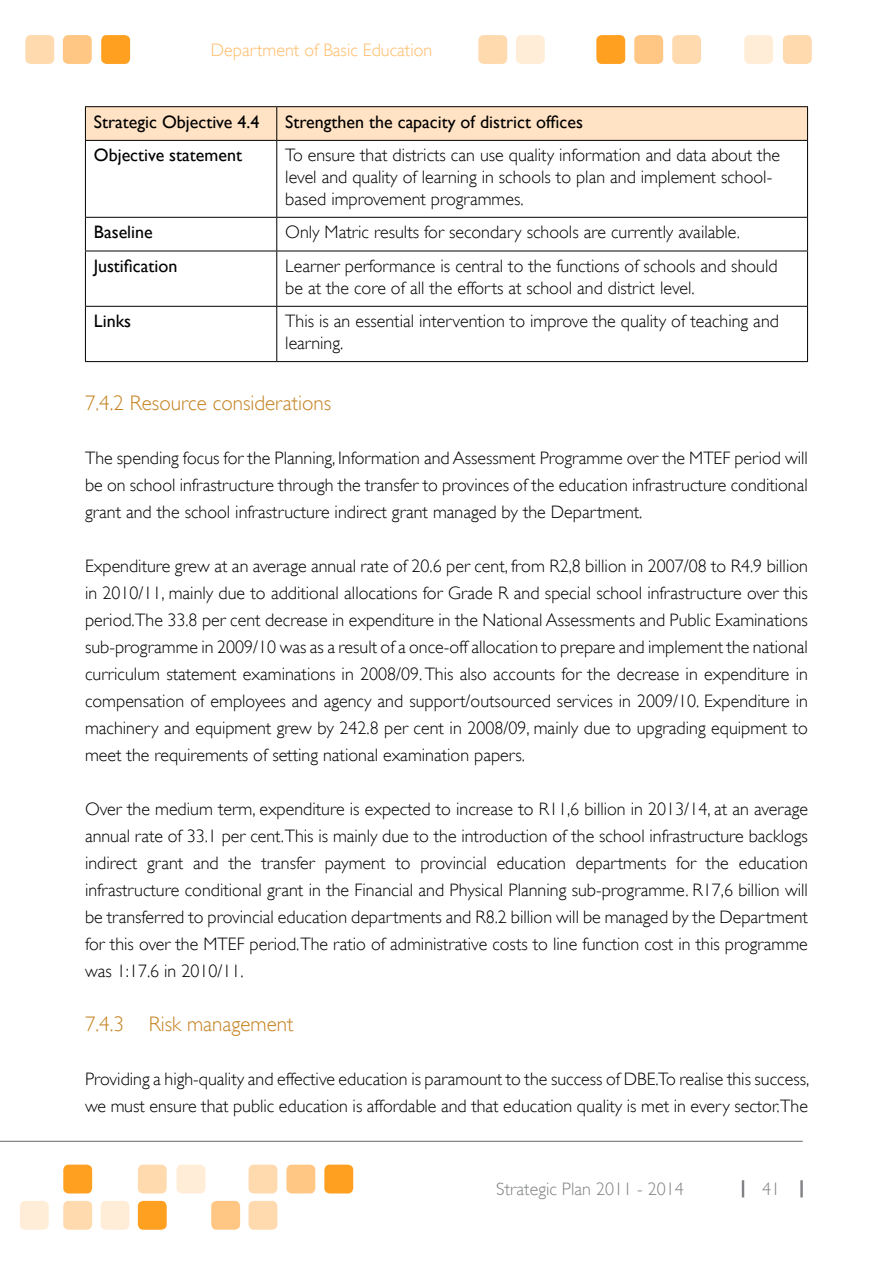
<style>
.page{position:relative;width:893px;height:1263px;background:#fff}
.page>*{position:absolute;margin:0;border:0;box-sizing:border-box;transform-origin:0 0}
.t1{font:300 21px "Gill Sans";color:#c58221}
.t2{font:300 18px/27px "Gill Sans";color:#000}
.t3{font:18px "Gill Sans";color:#000}
.t4{font:300 18px "Gill Sans";color:#ffbd6b}
.t5{font:300 18px "Gill Sans";color:#808285}
</style>
<div class="page">
<div style="left:63px;top:1164px;width:29px;height:29px;background:#ffa020;border-radius:5px"></div>
<div style="left:177px;top:1164px;width:28px;height:29px;background:#ffedd8;border-radius:5px"></div>
<div style="left:138px;top:1164px;width:29px;height:29px;background:#ffdaaf;border-radius:5px"></div>
<div style="left:286px;top:1164px;width:29px;height:29px;background:#ffc783;border-radius:5px"></div>
<div style="left:249px;top:1164px;width:28px;height:29px;background:#ffdaaf;border-radius:5px"></div>
<div style="left:324px;top:1164px;width:29px;height:29px;background:#ffa020;border-radius:5px"></div>
<div style="left:101px;top:1201px;width:28px;height:29px;background:#ffedd8;border-radius:5px"></div>
<div style="left:63px;top:1201px;width:29px;height:29px;background:#ffdaaf;border-radius:5px"></div>
<div style="left:211px;top:1201px;width:29px;height:29px;background:#ffc783;border-radius:5px"></div>
<div style="left:249px;top:1201px;width:28px;height:29px;background:#ffdaaf;border-radius:5px"></div>
<div style="left:138px;top:1201px;width:29px;height:29px;background:#ffa020;border-radius:5px"></div>
<svg style="left:742px;top:1180px;width:2px;height:17px"></svg>
<hr style="left:800px;top:1180px;width:3px;height:17px;background:#808285">
<div style="left:20px;top:1201px;width:29px;height:29px;background:#ffedd8;border-radius:5px"></div>
<hr style="left:0;top:1141px;width:803px;height:1px;background:#808285">
<div style="left:744px;top:35px;width:29px;height:29px;background:#ffedd8;border-radius:5px"></div>
<div style="left:783px;top:35px;width:29px;height:29px;background:#ffdaaf;border-radius:5px"></div>
<div style="left:634px;top:35px;width:29px;height:29px;background:#ffc783;border-radius:5px"></div>
<div style="left:672px;top:35px;width:29px;height:29px;background:#ffdaaf;border-radius:5px"></div>
<div style="left:596px;top:35px;width:29px;height:29px;background:#ffa020;border-radius:5px"></div>
<div style="left:516px;top:35px;width:29px;height:29px;background:#ffedd8;border-radius:5px"></div>
<div style="left:478px;top:35px;width:29px;height:29px;background:#ffdaaf;border-radius:5px"></div>
<div style="left:63px;top:35px;width:29px;height:29px;background:#ffc783;border-radius:5px"></div>
<div style="left:25px;top:35px;width:29px;height:29px;background:#ffdaaf;border-radius:5px"></div>
<div style="left:101px;top:35px;width:29px;height:29px;background:#ffa020;border-radius:5px"></div>
<div style="left:86px;top:107px;width:721px;height:33px;background:#ffe3c4"></div>
<hr style="left:85px;top:106px;width:192px;height:1px;background:#000">
<hr style="left:85px;top:107px;width:1px;height:33px;background:#000">
<hr style="left:276px;top:107px;width:1px;height:33px;background:#000">
<hr style="left:807px;top:107px;width:1px;height:33px;background:#000">
<hr style="left:85px;top:140px;width:192px;height:1px;background:#000">
<hr style="left:85px;top:141px;width:1px;height:76px;background:#000">
<hr style="left:85px;top:217px;width:192px;height:1px;background:#000">
<hr style="left:85px;top:218px;width:1px;height:33px;background:#000">
<hr style="left:85px;top:251px;width:192px;height:1px;background:#000">
<hr style="left:85px;top:251px;width:1px;height:55px;background:#000">
<hr style="left:85px;top:306px;width:192px;height:1px;background:#000">
<hr style="left:85px;top:307px;width:1px;height:54px;background:#000">
<hr style="left:85px;top:361px;width:192px;height:1px;background:#000">
<hr style="left:277px;top:106px;width:531px;height:1px;background:#000">
<hr style="left:277px;top:140px;width:531px;height:1px;background:#000">
<hr style="left:277px;top:217px;width:531px;height:1px;background:#000">
<hr style="left:277px;top:251px;width:531px;height:1px;background:#000">
<hr style="left:277px;top:306px;width:531px;height:1px;background:#000">
<hr style="left:277px;top:361px;width:531px;height:1px;background:#000">
<hr style="left:276px;top:141px;width:1px;height:76px;background:#000">
<hr style="left:807px;top:141px;width:1px;height:76px;background:#000">
<hr style="left:276px;top:218px;width:1px;height:33px;background:#000">
<hr style="left:807px;top:218px;width:1px;height:33px;background:#000">
<hr style="left:276px;top:251px;width:1px;height:55px;background:#000">
<hr style="left:807px;top:251px;width:1px;height:55px;background:#000">
<hr style="left:276px;top:307px;width:1px;height:54px;background:#000">
<hr style="left:807px;top:307px;width:1px;height:54px;background:#000">
<p class="t4" style="left:211px;top:39px;width:223px">Department of Basic Education</p>
<p class="t3" style="left:94px;top:111px;width:167px">Strategic Objective 4.4</p>
<p class="t3" style="left:285px;top:111px;width:299px">Strengthen the capacity of district offices</p>
<p class="t3" style="left:94px;top:145px;width:150px">Objective statement</p>
<p class="t2" style="left:285px;top:144px;width:496px;line-height:21.6px">To ensure that districts can use quality information and data about the level and quality of learning in schools to plan and implement school&shy;based improvement programmes.</p>
<p class="t3" style="left:94px;top:222px;width:60px">Baseline</p>
<p class="t2" style="left:285px;top:219px;width:454px">Only Matric results for secondary schools are currently available.</p>
<p class="t3" style="left:94px;top:255px;width:85px">Justification</p>
<p class="t2" style="left:285px;top:255px;width:494px;line-height:21.6px">Learner performance is central to the functions of schools and should be at the core of all the efforts at school and district level.</p>
<p class="t3" style="left:94px;top:311px;width:39px">Links</p>
<p class="t2" style="left:285px;top:310px;width:495px;line-height:21.6px">This is an essential intervention to improve the quality of teaching and learning.</p>
<p class="t1" style="left:85px;top:391px;width:248px">7.4.2 Resource considerations</p>
<p class="t2" style="left:85px;top:444px;width:724px;text-align:justify">The spending focus for the Planning, Information and Assessment Programme over the MTEF period will be on school infrastructure through the transfer to provinces of the education infrastructure conditional grant and the school infrastructure indirect grant managed by the Department.</p>
<p class="t2" style="left:85px;top:552px;width:724px;text-align:justify">Expenditure grew at an average annual rate of 20.6 per cent, from R2,8 billion in 2007/08 to R4.9 billion in 2010/11, mainly due to additional allocations for Grade R and special school infrastructure over this period. The 33.8 per cent decrease in expenditure in the National Assessments and Public Examinations sub-programme in 2009/10 was as a result of a once-off allocation to prepare and implement the national curriculum statement examinations in 2008/09. This also accounts for the decrease in expenditure in compensation of employees and agency and support/outsourced services in 2009/10. Expenditure in machinery and equipment grew by 242.8 per cent in 2008/09, mainly due to upgrading equipment to meet the requirements of setting national examination papers.</p>
<p class="t2" style="left:85px;top:795px;width:724px;text-align:justify">Over the medium term, expenditure is expected to increase to R11,6 billion in 2013/14, at an average annual rate of 33.1 per cent. This is mainly due to the introduction of the school infrastructure backlogs indirect grant and the transfer payment to provincial education departments for the education infrastructure conditional grant in the Financial and Physical Planning sub-programme. R17,6 billion will be transferred to provincial education departments and R8.2 billion will be managed by the Department for this over the MTEF period. The ratio of administrative costs to line function cost in this programme was 1:17.6 in 2010/11.</p>
<p class="t1" style="left:85px;top:1012px;width:210px">7.4.3 Risk management</p>
<p class="t2" style="left:85px;top:1065px;width:726px">Providing a high-quality and effective education is paramount to the success of DBE. To realise this success, we must ensure that public education is affordable and that education quality is met in every sector. The</p>
<p class="t5" style="left:496px;top:1178px;width:189px">Strategic Plan 2011 - 2014</p>
<p class="t5" style="left:762px;top:1178px;width:19px">41</p>
</div>
